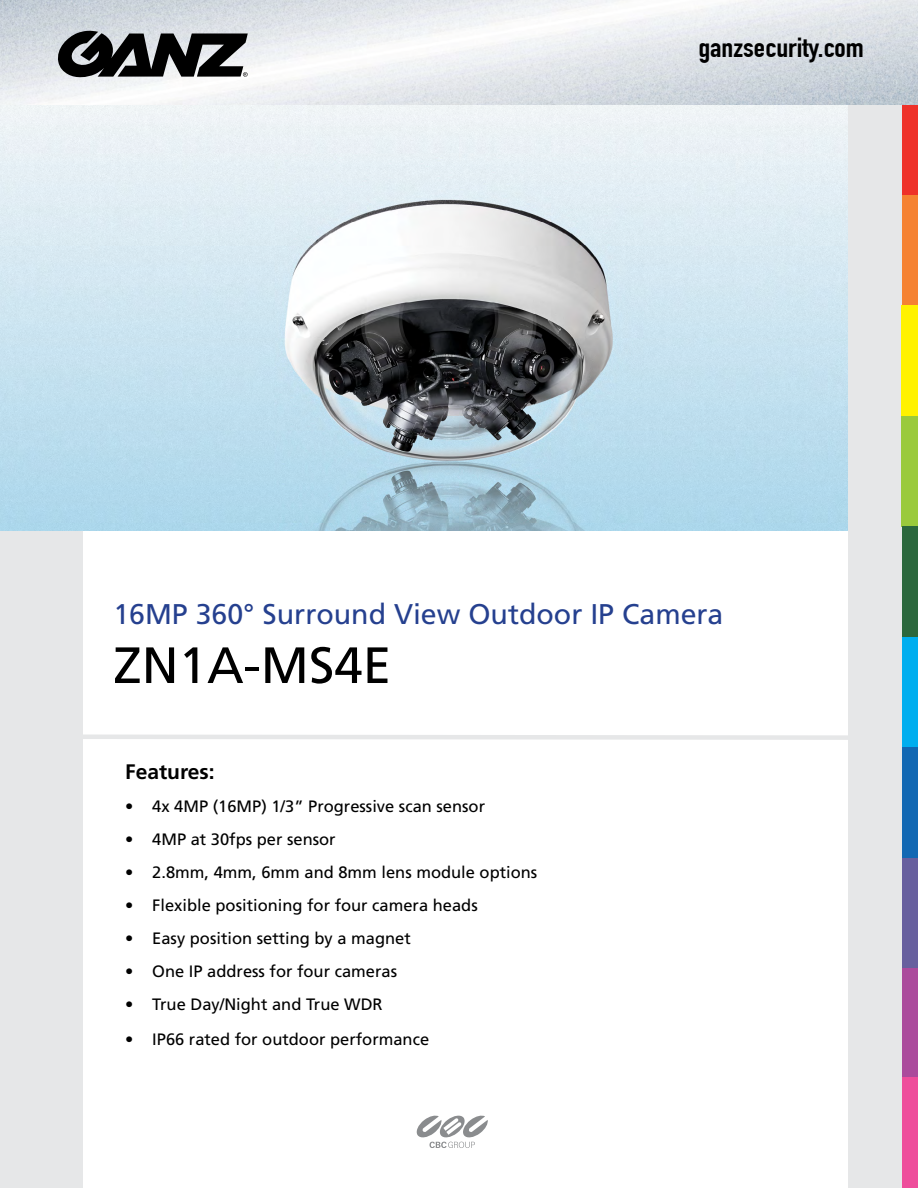
<style>
.page{position:relative;width:918px;height:1188px;background:#fff}
.page>*{position:absolute;margin:0;border:0;box-sizing:border-box;transform-origin:0 0}
.t1{font:51px "Frutiger LT Std";color:#000}
.t2{font:28.5px "Frutiger LT Std";color:#25408f}
.t3{font:700 27px "DIN Condensed";color:#000;scale:1.13 1}
.t4{font:700 21px "Frutiger LT Std";color:#000}
.t5{font:16.5px "Frutiger LT Std";color:#000}
</style>
<div class="page">
<div style="left:0;top:531px;width:82px;height:657px;background:#e6e7e8"></div>
<img style="left:0;top:104px;width:848px;height:426px">
<svg style="left:82px;top:732px;width:766px;height:10px"></svg>
<div style="left:848px;top:58px;width:70px;height:1130px;background:#e6e7e8"></div>
<div style="left:902px;top:86px;width:16px;height:109px;background:#ee3129"></div>
<div style="left:902px;top:195px;width:16px;height:111px;background:#f58232"></div>
<div style="left:901px;top:306px;width:17px;height:110px;background:#fff200"></div>
<div style="left:902px;top:416px;width:16px;height:111px;background:#9aca3c"></div>
<div style="left:902px;top:527px;width:16px;height:110px;background:#2b683d"></div>
<div style="left:902px;top:637px;width:16px;height:110px;background:#00aeef"></div>
<div style="left:902px;top:747px;width:16px;height:111px;background:#1268b3"></div>
<div style="left:902px;top:858px;width:16px;height:111px;background:#675f9e"></div>
<div style="left:902px;top:968px;width:16px;height:110px;background:#ab4a9c"></div>
<div style="left:902px;top:1078px;width:16px;height:110px;background:#ee4d9b"></div>
<svg style="left:417px;top:1116px;width:71px;height:32px"></svg>
<img style="left:0;top:0;width:918px;height:104px">
<svg style="left:58px;top:31px;width:190px;height:46px;background:#4d4e4f"></svg>
<p class="t3" style="left:698px;top:32px;width:148px">ganzsecurity.com</p>
<p class="t2" style="left:113px;top:597px;width:612px">16MP 360° Surround View Outdoor IP Camera</p>
<p class="t1" style="left:113px;top:635px;width:279px">ZN1A-MS4E</p>
<p class="t4" style="left:125px;top:760px;width:91px">Features:</p>
<p class="t5" style="left:125px;top:797px;width:361px">• 4x 4MP (16MP) 1/3” Progressive scan sensor</p>
<p class="t5" style="left:125px;top:830px;width:212px">• 4MP at 30fps per sensor</p>
<p class="t5" style="left:125px;top:863px;width:414px">• 2.8mm, 4mm, 6mm and 8mm lens module options</p>
<p class="t5" style="left:125px;top:896px;width:354px">• Flexible positioning for four camera heads</p>
<p class="t5" style="left:125px;top:929px;width:287px">• Easy position setting by a magnet</p>
<p class="t5" style="left:125px;top:962px;width:273px">• One IP address for four cameras</p>
<p class="t5" style="left:125px;top:995px;width:259px">• True Day/Night and True WDR</p>
<p class="t5" style="left:125px;top:1029px;width:305px">• IP66 rated for outdoor performance</p>
</div>
